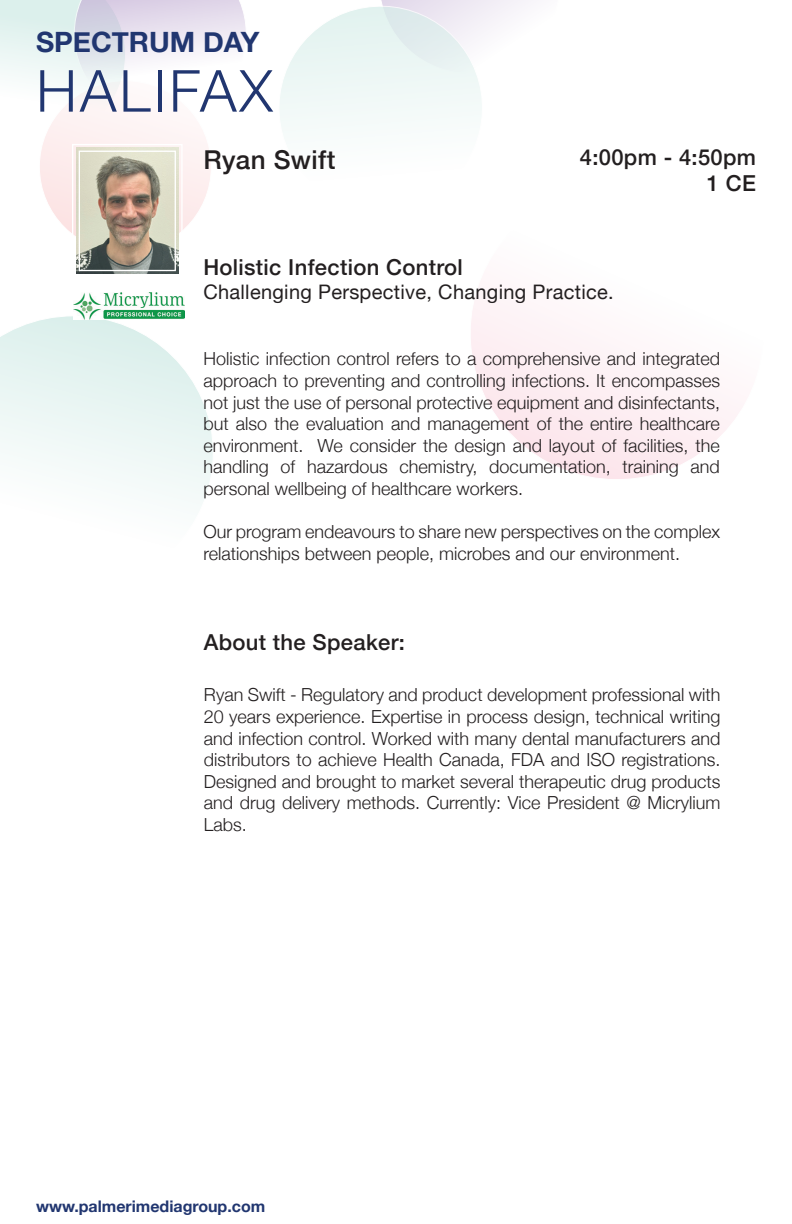
<style>
.page{position:relative;width:792px;height:1224px;background:#fff}
.page>*{position:absolute;margin:0;border:0;box-sizing:border-box;transform-origin:0 0}
.t1{font:300 58px "Helvetica Neue";letter-spacing:.05em;color:#213670}
.t2{font:700 28px "Helvetica Neue";color:#213670}
.t3{font:500 26px "Helvetica Neue";letter-spacing:.015em;color:#231f20}
.t4{font:500 22px/26.4px "Helvetica Neue";letter-spacing:.015em;color:#231f20;text-align:right}
.t5{font:20px "Helvetica Neue";letter-spacing:.015em;color:#231f20}
.t6{font:300 18px/21.6px "Helvetica Neue";color:#231f20;text-align:justify}
.t7{font:700 16px "Helvetica Neue";color:#213670}
</style>
<div class="page">
<svg style="left:0;top:315px;width:213px;height:186px"></svg>
<svg style="left:497px;top:0;width:32px;height:22px"></svg>
<svg style="left:280px;top:0;width:217px;height:127px"></svg>
<svg style="left:471px;top:292px;width:270px;height:187px"></svg>
<svg style="left:0;top:0;width:246px;height:274px"></svg>
<div style="left:79px;top:151px;width:97px;height:120px;border:1px solid #fff"></div>
<img style="left:73px;top:293px;width:111px;height:26px">
<h2 class="t2" style="left:36px;top:20px;width:225px">SPECTRUM DAY</h2>
<h1 class="t1" style="left:36px;top:44px;width:238px">HALIFAX</h1>
<h3 class="t3" style="left:203px;top:139px;width:134px">Ryan Swift</h3>
<p class="t4" style="left:580px;top:142px;width:178px">4:00pm - 4:50pm<br>1 CE</p>
<p class="t4" style="left:203px;top:252px;width:261px">Holistic Infection Control</p>
<p class="t5" style="left:203px;top:278px;width:412px">Challenging Perspective, Changing Practice.</p>
<p class="t6" style="left:203px;top:347px;width:518px">Holistic infection control refers to a comprehensive and integrated approach to preventing and controlling infections. It encompasses not just the use of personal protective equipment and disinfectants, but also the evaluation and management of the entire healthcare environment. We consider the design and layout of facilities, the handling of hazardous chemistry, documentation, training and personal wellbeing of healthcare workers.</p>
<p class="t6" style="left:203px;top:520px;width:518px">Our program endeavours to share new perspectives on the complex relationships between people, microbes and our environment.</p>
<p class="t4" style="left:204px;top:627px;width:203px">About the Speaker:</p>
<p class="t6" style="left:204px;top:683px;width:518px">Ryan Swift - Regulatory and product development professional with 20 years experience. Expertise in process design, technical writing and infection control. Worked with many dental manufacturers and distributors to achieve Health Canada, FDA and ISO registrations.<br>Designed and brought to market several therapeutic drug products and drug delivery methods. Currently: Vice President @ Micrylium Labs.</p>
<p class="t7" style="left:36px;top:1193px;width:231px">www.palmerimediagroup.com</p>
</div>
